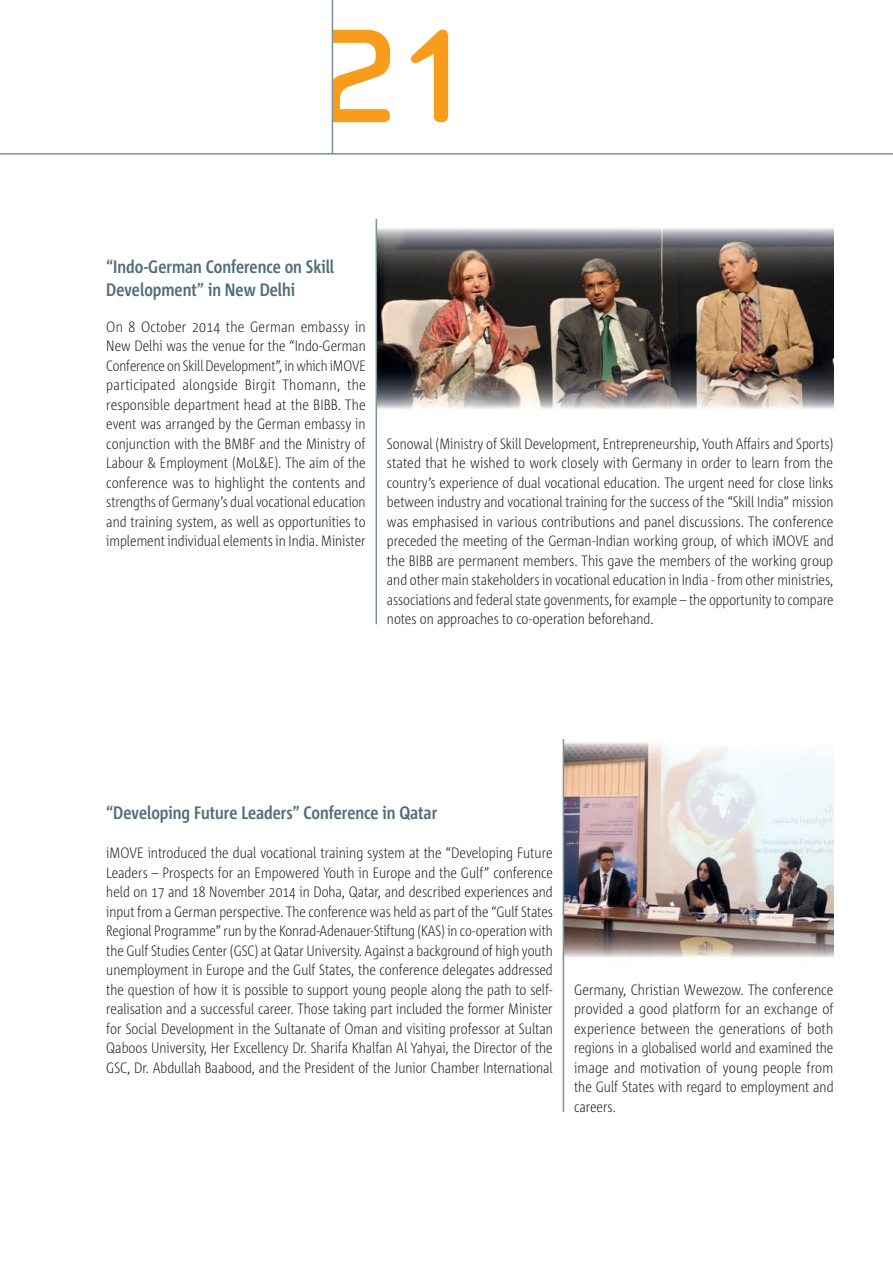
<style>
.page{position:relative;width:893px;height:1263px;background:#fff}
.page>*{position:absolute;margin:0;border:0;box-sizing:border-box;transform-origin:0 0}
.t1{font:195px "Cholla Unicase OT";color:#f89c1c}
.t2{font:700 18px/22.5px "Corpid C1 Cd";color:#516e78}
.t3{font:300 15px/19.5px "Corpid C1 Cd";color:#231f20;text-align:justify}
</style>
<div class="page">
<img style="left:377px;top:219px;width:456px;height:194px">
<img style="left:564px;top:740px;width:269px;height:226px">
<hr style="left:376px;top:219px;width:1px;height:405px;background:#7c9098">
<hr style="left:563px;top:739px;width:1px;height:373px;background:#7c9098">
<hr style="left:0;top:153px;width:893px;height:2px;background:#7c9098">
<hr style="left:332px;top:0;width:1px;height:154px;background:#7c9098">
<h1 class="t1" style="left:307px;top:-47px;width:178px">21</h1>
<p class="t2" style="left:106px;top:255px;width:229px">“Indo-German Conference on Skill<br>Development” in New Delhi</p>
<p class="t3" style="left:106px;top:316px;width:261px">On 8 October 2014 the German embassy in New Delhi was the venue for the “Indo-German Conference on Skill Development”, in which iMOVE participated alongside Birgit Thomann, the responsible department head at the BIBB. The event was arranged by the German embassy in conjunction with the BMBF and the Ministry of Labour &amp; Employment (MoL&amp;E). The aim of the conference was to highlight the contents and strengths of Germany’s dual vocational education and training system, as well as opportunities to implement individual elements in India. Minister</p>
<p class="t3" style="left:387px;top:433px;width:448px">Sonowal (Ministry of Skill Development, Entrepreneurship, Youth Affairs and Sports) stated that he wished to work closely with Germany in order to learn from the country’s experience of dual vocational education. The urgent need for close links between industry and vocational training for the success of the “Skill India” mission was emphasised in various contributions and panel discussions. The conference preceded the meeting of the German-Indian working group, of which iMOVE and the BIBB are permanent members. This gave the members of the working group and other main stakeholders in vocational education in India - from other ministries, associations and federal state govenments, for example – the opportunity to compare notes on approaches to co-operation beforehand.</p>
<p class="t2" style="left:106px;top:801px;width:332px">“Developing Future Leaders” Conference in Qatar</p>
<p class="t3" style="left:106px;top:843px;width:448px">iMOVE introduced the dual vocational training system at the “Developing Future Leaders – Prospects for an Empowered Youth in Europe and the Gulf” conference held on 17 and 18 November 2014 in Doha, Qatar, and described experiences and input from a German perspective. The conference was held as part of the “Gulf States Regional Programme” run by the Konrad-Adenauer-Stiftung (KAS) in co-operation with the Gulf Studies Center (GSC) at Qatar University. Against a background of high youth unemployment in Europe and the Gulf States, the conference delegates addressed the question of how it is possible to support young people along the path to self&shy;realisation and a successful career. Those taking part included the former Minister for Social Development in the Sultanate of Oman and visiting professor at Sultan Qaboos University, Her Excellency Dr. Sharifa Khalfan Al Yahyai, the Director of the GSC, Dr. Abdullah Baabood, and the President of the Junior Chamber International</p>
<p class="t3" style="left:574px;top:979px;width:261px">Germany, Christian Wewezow. The conference provided a good platform for an exchange of experience between the generations of both regions in a globalised world and examined the image and motivation of young people from the Gulf States with regard to employment and careers.</p>
</div>
